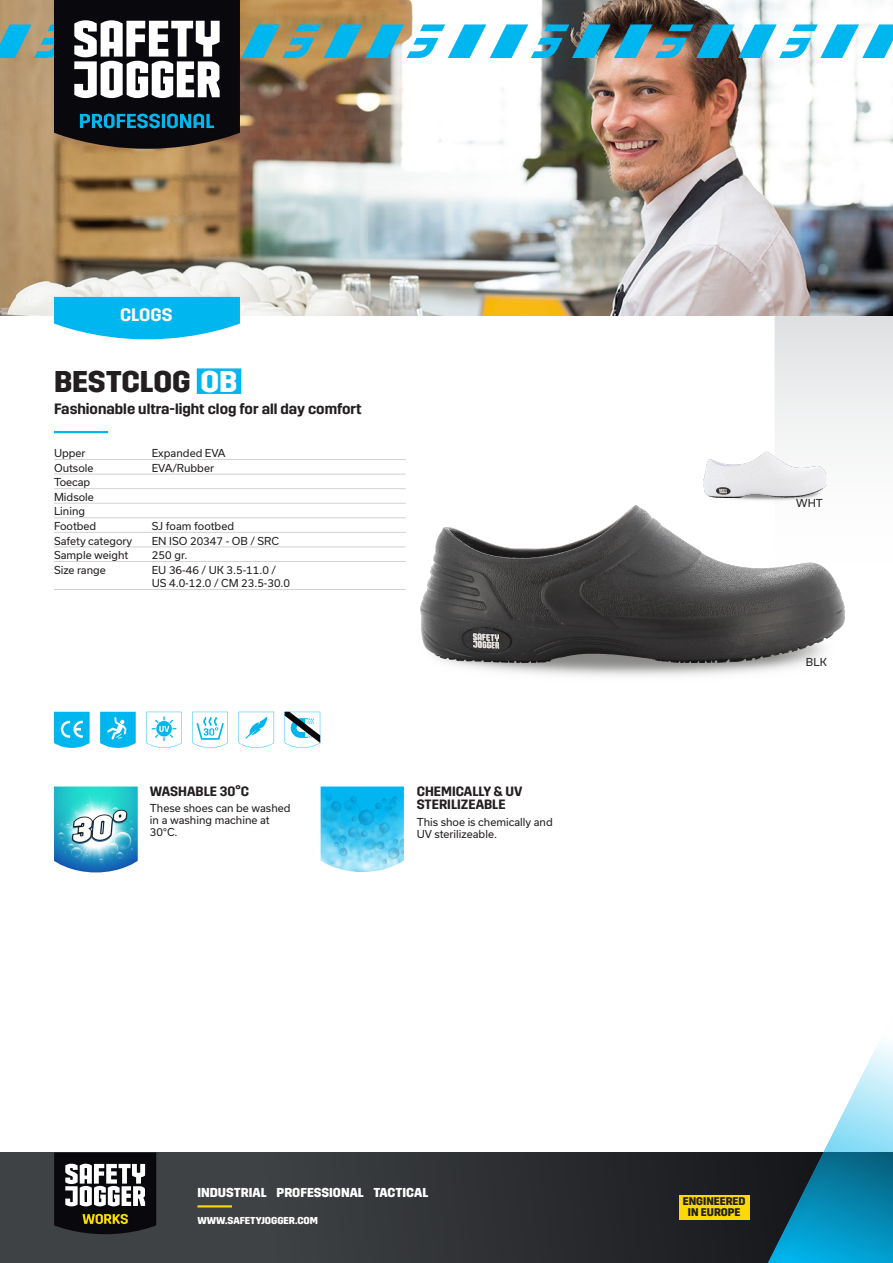
<style>
.page{position:relative;width:893px;height:1263px;background:#fff}
.page>*{position:absolute;margin:0;border:0;box-sizing:border-box;transform-origin:0 0}
.article_name_PRF{font:700 30px "Trim";letter-spacing:-.005em;color:#231f20}
.category_tag_PRF-TCT{font:600 18px "Trim";color:#fff}
.t1{font:600 15px "Trim";color:#231f20}
.feature_title{font:600 13.5px/13.5px "Trim";color:#231f20}
.t2{font:700 12.9px "Trim";color:#fff}
.t3{font:700 11.1px/10.9px "Trim";color:#231f20;text-align:center}
.specifications{font:10.5px/13.5px "Usual";color:#231f20}
.feature_text{font:10.5px/12px "Usual";color:#231f20}
.color{font:10.5px "Usual";letter-spacing:.015em;color:#231f20}
.t4{font:700 10.05px "Trim";color:#fff}
.s1{color:#fff}
</style>
<div class="page">
<svg style="left:0;top:1152px;width:761px;height:111px;background:#323436"></svg>
<div style="left:679px;top:1195px;width:70px;height:24px;background:#fad906"></div>
<hr style="left:197px;top:1205px;width:35px;height:2px;background:#fad906">
<svg style="left:775px;top:315px;width:118px;height:128px;fill:#eaebec"></svg>
<svg style="left:54px;top:1152px;width:102px;height:82px"></svg>
<img style="left:0;top:149px;width:893px;height:166px">
<div style="left:761px;top:985px;width:132px;height:278px;background:#231f20;opacity:.05"></div>
<img style="left:0;top:0;width:893px;height:149px">
<img style="left:420px;top:606px;width:390px;height:71px">
<img style="left:421px;top:505px;width:424px;height:157px">
<div style="left:197px;top:368px;width:44px;height:26px;background:#00b6ef"></div>
<hr style="left:54px;top:431px;width:54px;height:2px;background:#00b6ef">
<hr style="left:54px;top:459px;width:352px;height:1px;background:#d1d2d4">
<hr style="left:54px;top:474px;width:352px;height:1px;background:#d1d2d4">
<hr style="left:54px;top:488px;width:352px;height:1px;background:#d1d2d4">
<hr style="left:54px;top:503px;width:352px;height:1px;background:#d1d2d4">
<hr style="left:54px;top:517px;width:352px;height:1px;background:#d1d2d4">
<hr style="left:54px;top:532px;width:352px;height:1px;background:#d1d2d4">
<hr style="left:54px;top:547px;width:352px;height:1px;background:#d1d2d4">
<hr style="left:54px;top:561px;width:352px;height:1px;background:#d1d2d4">
<hr style="left:54px;top:589px;width:352px;height:1px;background:#d1d2d4">
<img style="left:704px;top:497px;width:123px;height:9px">
<img style="left:704px;top:451px;width:123px;height:46px">
<img style="left:54px;top:786px;width:84px;height:86px">
<img style="left:321px;top:786px;width:83px;height:86px">
<svg style="left:54px;top:712px;width:36px;height:36px"></svg>
<svg style="left:146px;top:712px;width:36px;height:36px"></svg>
<svg style="left:192px;top:712px;width:36px;height:36px"></svg>
<svg style="left:238px;top:712px;width:36px;height:36px"></svg>
<svg style="left:285px;top:712px;width:35px;height:36px"></svg>
<svg style="left:100px;top:712px;width:36px;height:36px"></svg>
<svg style="left:54px;top:297px;width:186px;height:42px;background:#1dbef0"></svg>
<p class="category_tag_PRF-TCT" style="left:120px;top:305px;width:54px">CLOGS</p>
<p class="article_name_PRF" style="left:54px;top:364px;width:185px">BESTCLOG <span class="s1">OB</span></p>
<p class="t1" style="left:54px;top:400px;width:309px">Fashionable ultra-light clog for all day comfort</p>
<p class="specifications" style="left:54px;top:446px;width:33px">Upper</p>
<p class="specifications" style="left:152px;top:446px;width:75px">Expanded EVA</p>
<p class="specifications" style="left:54px;top:461px;width:41px">Outsole</p>
<p class="specifications" style="left:152px;top:461px;width:64px">EVA/Rubber</p>
<p class="specifications" style="left:54px;top:476px;width:38px">Toecap</p>
<p class="specifications" style="left:54px;top:490px;width:41px">Midsole</p>
<p class="specifications" style="left:54px;top:505px;width:33px">Lining</p>
<p class="specifications" style="left:54px;top:519px;width:44px">Footbed</p>
<p class="specifications" style="left:152px;top:519px;width:84px">SJ foam footbed</p>
<p class="specifications" style="left:54px;top:534px;width:80px">Safety category</p>
<p class="specifications" style="left:152px;top:534px;width:129px">EN ISO 20347 - OB / SRC</p>
<p class="specifications" style="left:54px;top:548px;width:76px">Sample weight</p>
<p class="specifications" style="left:152px;top:548px;width:37px">250 gr.</p>
<p class="specifications" style="left:54px;top:563px;width:53px">Size range</p>
<p class="specifications" style="left:152px;top:563px;width:140px">EU 36-46 / UK 3.5-11.0 /<br>US 4.0-12.0 / CM 23.5-30.0</p>
<p class="feature_title" style="left:150px;top:785px;width:101px">WASHABLE 30°C</p>
<p class="feature_text" style="left:150px;top:802px;width:142px">These shoes can be washed in a washing machine at<br>30°C.</p>
<p class="feature_title" style="left:417px;top:785px;width:107px">CHEMICALLY &amp; UV<br>STERILIZEABLE</p>
<p class="feature_text" style="left:417px;top:816px;width:138px">This shoe is chemically and<br>UV sterilizeable.</p>
<p class="color" style="left:796px;top:497px;width:28px">WHT</p>
<p class="color" style="left:806px;top:656px;width:22px">BLK</p>
<p class="t2" style="left:197px;top:1185px;width:232px">INDUSTRIAL PROFESSIONAL TACTICAL</p>
<p class="t4" style="left:197px;top:1214px;width:122px">WWW.SAFETYJOGGER.COM</p>
<p class="t3" style="left:683px;top:1196px;width:64px">ENGINEERED<br>IN EUROPE</p>
</div>
